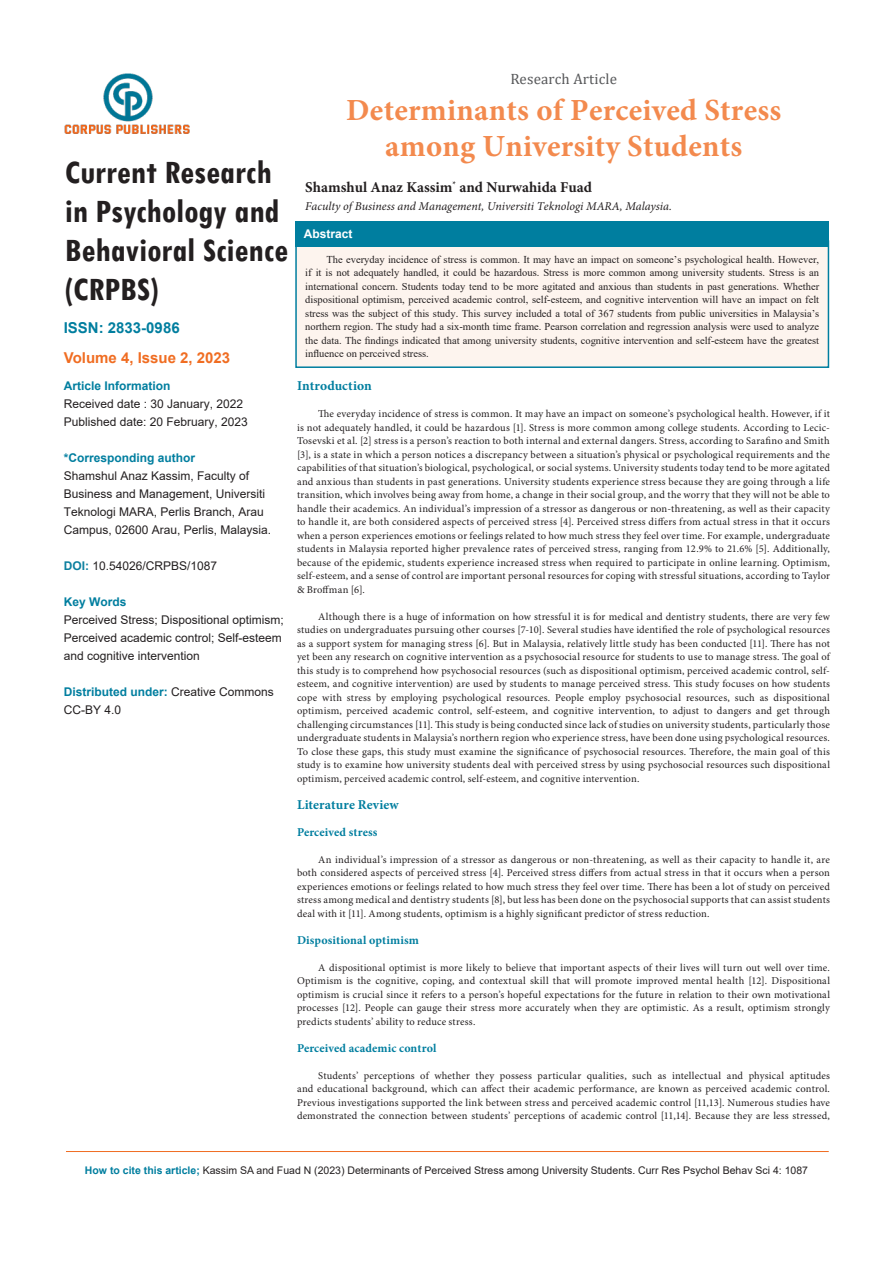
<style>
.page{position:relative;width:893px;height:1263px;background:#fff}
.page>*{position:absolute;margin:0;border:0;box-sizing:border-box;transform-origin:0 0}
.t1{font:700 condensed 34.65px/39.2px "Tw Cen";color:#231f20}
.t2{font:700 30.75px/36px "Minion Pro";letter-spacing:.01em;color:#f38a4e;text-align:center}
.t3{font:700 15px "Minion Pro";color:#231f20}
.t4{font:700 15px "Arial";color:#f06d22}
.t5{font:15px "Cambria";letter-spacing:.01em;color:#57585a}
.t6{font:700 15px "Arial";color:#007e9f}
.t7{font:700 13.5px "Minion Pro";letter-spacing:.005em;color:#007e9f}
.t8{font:12px/18px "Arial";color:#231f20}
.t9{font:italic 12px "Minion Pro";color:#231f20}
.t10{font:700 12px "Minion Pro";letter-spacing:.01em;color:#007e9f}
.t11{font:700 12px "Arial";color:#007e9f}
.t12{font:700 12px "Arial";color:#fff}
.t13{font:10.5px/13.5px "Minion Pro";letter-spacing:.015em;color:#231f20;text-align:justify}
.t14{font:10.5px/13.5px "Times New Roman";color:#231f20;text-align:justify}
.t15{font:10.5px "Arial";color:#231f20}
.s1{font-weight:700;color:#0c7f9f}
.s2{font-weight:700;color:#007e9f}
</style>
<div class="page">
<hr style="left:66px;top:1151px;width:763px;height:1px;background:#f06d22">
<img style="left:65px;top:73px;width:125px;height:61px">
<div style="left:296px;top:241px;width:532px;height:126px;background:#fdf4ee"></div>
<div style="left:295px;top:240px;width:534px;height:128px;border:2px solid #007e9f"></div>
<div style="left:295px;top:221px;width:534px;height:26px;background:#007e9f"></div>
<h1 class="t1" style="left:65px;top:152px;width:225px">Current Research in Psychology and<br>Behavioral Science (CRPBS)</h1>
<p class="t6" style="left:64px;top:318px;width:117px">ISSN: 2833-0986</p>
<p class="t4" style="left:64px;top:348px;width:168px">Volume 4, Issue 2, 2023</p>
<p class="t11" style="left:64px;top:377px;width:108px">Article Information</p>
<p class="t8" style="left:64px;top:395px;width:181px">Received date : 30 January, 2022</p>
<p class="t8" style="left:64px;top:413px;width:186px">Published date: 20 February, 2023</p>
<p class="t11" style="left:64px;top:449px;width:133px">*Corresponding author</p>
<p class="t8" style="left:64px;top:467px;width:209px">Shamshul Anaz Kassim, Faculty of Business and Management, Universiti Teknologi MARA, Perlis Branch, Arau Campus, 02600 Arau, Perlis, Malaysia.</p>
<p class="t8" style="left:64px;top:557px;width:155px"><span class="s1">DOI:</span> 10.54026/CRPBS/1087</p>
<p class="t11" style="left:64px;top:593px;width:64px">Key Words</p>
<p class="t8" style="left:64px;top:611px;width:221px">Perceived Stress; Dispositional optimism;<br>Perceived academic control; Self-esteem and cognitive intervention</p>
<p class="t8" style="left:64px;top:683px;width:212px"><span class="s2">Distributed under:</span> Creative Commons<br>CC-BY 4.0</p>
<p class="t5" style="left:510px;top:70px;width:108px">Research Article</p>
<p class="t2" style="left:346px;top:92px;width:437px">Determinants of Perceived Stress among University Students</p>
<p class="t3" style="left:305px;top:177px;width:288px">Shamshul Anaz Kassim<sup>*</sup> and Nurwahida Fuad</p>
<p class="t9" style="left:305px;top:198px;width:368px">Faculty of Business and Management, Universiti Teknologi MARA, Malaysia.</p>
<p class="t12" style="left:304px;top:225px;width:50px">Abstract</p>
<p class="t14" style="left:305px;top:252px;width:515px;text-indent:21px">The everyday incidence of stress is common. It may have an impact on someone’s psychological health. However, if it is not adequately handled, it could be hazardous. Stress is more common among university students. Stress is an international concern. Students today tend to be more agitated and anxious than students in past generations. Whether dispositional optimism, perceived academic control, self-esteem, and cognitive intervention will have an impact on felt stress was the subject of this study. This survey included a total of 367 students from public universities in Malaysia’s northern region. The study had a six-month time frame. Pearson correlation and regression analysis were used to analyze the data. The findings indicated that among university students, cognitive intervention and self-esteem have the greatest influence on perceived stress.</p>
<p class="t7" style="left:297px;top:376px;width:76px">Introduction</p>
<p class="t13" style="left:297px;top:407px;width:534px;text-indent:21px">The everyday incidence of stress is common. It may have an impact on someone’s psychological health. However, if it is not adequately handled, it could be hazardous [1]. Stress is more common among college students. According to Lecic-Tosevski et al. [2] stress is a person’s reaction to both internal and external dangers. Stress, according to Sarafino and Smith [3], is a state in which a person notices a discrepancy between a situation’s physical or psychological requirements and the capabilities of that situation’s biological, psychological, or social systems. University students today tend to be more agitated and anxious than students in past generations. University students experience stress because they are going through a life transition, which involves being away from home, a change in their social group, and the worry that they will not be able to handle their academics. An individual’s impression of a stressor as dangerous or non-threatening, as well as their capacity to handle it, are both considered aspects of perceived stress [4]. Perceived stress differs from actual stress in that it occurs when a person experiences emotions or feelings related to how much stress they feel over time. For example, undergraduate students in Malaysia reported higher prevalence rates of perceived stress, ranging from 12.9% to 21.6% [5]. Additionally, because of the epidemic, students experience increased stress when required to participate in online learning. Optimism, self-esteem, and a sense of control are important personal resources for coping with stressful situations, according to Taylor &amp; Broffman [6].</p>
<p class="t13" style="left:297px;top:610px;width:534px;text-indent:21px">Although there is a huge of information on how stressful it is for medical and dentistry students, there are very few studies on undergraduates pursuing other courses [7-10]. Several studies have identified the role of psychological resources as a support system for managing stress [6]. But in Malaysia, relatively little study has been conducted [11]. There has not yet been any research on cognitive intervention as a psychosocial resource for students to use to manage stress. The goal of this study is to comprehend how psychosocial resources (such as dispositional optimism, perceived academic control, self&shy;esteem, and cognitive intervention) are used by students to manage perceived stress. This study focuses on how students cope with stress by employing psychological resources. People employ psychosocial resources, such as dispositional optimism, perceived academic control, self-esteem, and cognitive intervention, to adjust to dangers and get through challenging circumstances [11]. This study is being conducted since lack of studies on university students, particularly those undergraduate students in Malaysia’s northern region who experience stress, have been done using psychological resources.<br>To close these gaps, this study must examine the significance of psychosocial resources. Therefore, the main goal of this study is to examine how university students deal with perceived stress by using psychosocial resources such dispositional optimism, perceived academic control, self-esteem, and cognitive intervention.</p>
<p class="t7" style="left:297px;top:795px;width:103px">Literature Review</p>
<p class="t10" style="left:297px;top:823px;width:82px">Perceived stress</p>
<p class="t13" style="left:297px;top:853px;width:534px;text-indent:21px">An individual’s impression of a stressor as dangerous or non-threatening, as well as their capacity to handle it, are both considered aspects of perceived stress [4]. Perceived stress differs from actual stress in that it occurs when a person experiences emotions or feelings related to how much stress they feel over time. There has been a lot of study on perceived stress among medical and dentistry students [8], but less has been done on the psychosocial supports that can assist students deal with it [11]. Among students, optimism is a highly significant predictor of stress reduction.</p>
<p class="t10" style="left:297px;top:931px;width:124px">Dispositional optimism</p>
<p class="t13" style="left:297px;top:961px;width:534px;text-indent:21px">A dispositional optimist is more likely to believe that important aspects of their lives will turn out well over time.<br>Optimism is the cognitive, coping, and contextual skill that will promote improved mental health [12]. Dispositional optimism is crucial since it refers to a person’s hopeful expectations for the future in relation to their own motivational processes [12]. People can gauge their stress more accurately when they are optimistic. As a result, optimism strongly predicts students’ ability to reduce stress.</p>
<p class="t10" style="left:297px;top:1039px;width:141px">Perceived academic control</p>
<p class="t13" style="left:297px;top:1069px;width:534px;text-indent:21px">Students’ perceptions of whether they possess particular qualities, such as intellectual and physical aptitudes and educational background, which can affect their academic performance, are known as perceived academic control.<br>Previous investigations supported the link between stress and perceived academic control [11,13]. Numerous studies have demonstrated the connection between students’ perceptions of academic control [11,14]. Because they are less stressed,</p>
<p class="t15" style="left:85px;top:1163px;width:725px"><span class="s2">How to cite this article;</span> Kassim SA and Fuad N (2023) Determinants of Perceived Stress among University Students. Curr Res Psychol Behav Sci 4: 1087</p>
</div>
